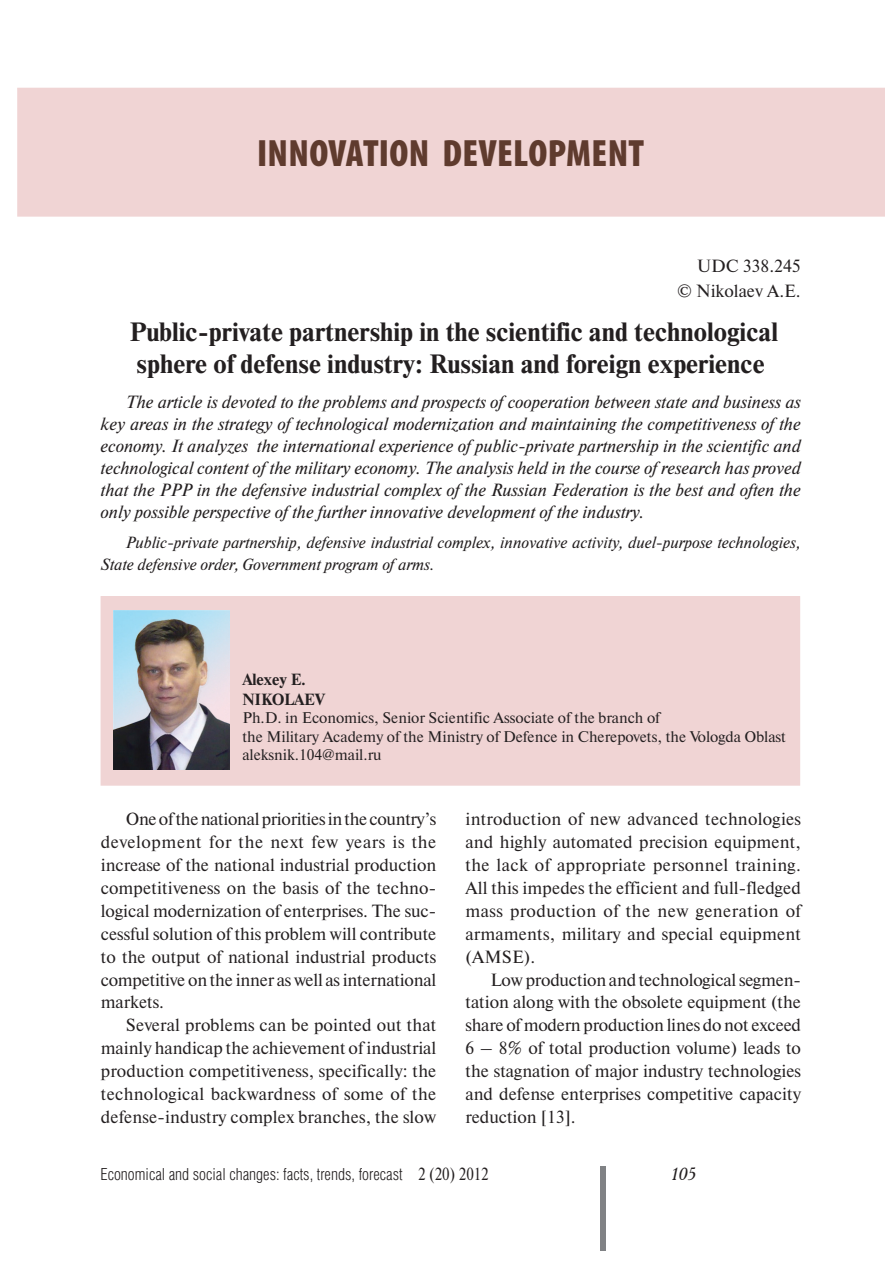
<style>
.page{position:relative;width:893px;height:1263px;background:#fff}
.page>*{position:absolute;margin:0;border:0;box-sizing:border-box;transform-origin:0 0}
.t1{font:900 condensed 38.25px "Myriad Pro";letter-spacing:.01em;color:#5f3b2e}
.t2{font:700 26.4px/31.8px "Newton C";color:#231f20}
.t3{font:17.7px/23px "Newton C";color:#231f20;text-align:justify}
.t4{font:italic 17.7px/22px "Newton C";color:#231f20;text-align:justify}
.t5{font:italic 17.7px "Academy";color:#231f20}
.t6{font:300 16.65px "Helios Cond";color:#231f20}
.t7{font:italic 16.2px/22px "Newton C";color:#231f20}
.t8{font:700 16.2px/19.4px "Newton C";color:#231f20}
.t9{font:15.45px/18.5px "Newton C";color:#231f20}
.s1{font-family:"Newton C";font-weight:400;font-size:17.7px}
</style>
<div class="page">
<div style="left:600px;top:1166px;width:6px;height:84px;background:#808285"></div>
<div style="left:17px;top:88px;width:867px;height:129px;background:#f0d4d4"></div>
<div style="left:101px;top:596px;width:699px;height:190px;background:#f0d4d4"></div>
<img style="left:113px;top:611px;width:117px;height:158px">
<h1 class="t1" style="left:257px;top:131px;width:388px">INNOVATION DEVELOPMENT</h1>
<p class="t3" style="left:677px;top:254px;width:125px;line-height:25.3px;text-align:right">UDC 338.245<br>© Nikolaev A.E.</p>
<h2 class="t2" style="left:129px;top:319px;width:650px">Public-private partnership in the scientific and technological sphere of defense industry: Russian and foreign experience</h2>
<p class="t4" style="left:101px;top:392px;width:702px;text-indent:25px">The article is devoted to the problems and prospects of cooperation between state and business as key areas in the strategy of technological modernization and maintaining the competitiveness of the economy. It analyzes the international experience of public-private partnership in the scientific and technological content of the military economy. The analysis held in the course of research has proved that the PPP in the defensive industrial complex of the Russian Federation is the best and often the only possible perspective of the further innovative development of the industry.</p>
<p class="t7" style="left:101px;top:533px;width:702px;text-indent:25px">Public-private partnership, defensive industrial complex, innovative activity, duel-purpose technologies,<br>State defensive order, Government program of arms.</p>
<p class="t8" style="left:242px;top:671px;width:84px">Alexey E.<br>NIKOLAEV</p>
<p class="t9" style="left:242px;top:710px;width:545px">Ph.D. in Economics, Senior Scientific Associate of the branch of<br>the Military Academy of the Ministry of Defence in Cherepovets, the Vologda Oblast aleksnik.104@mail.ru</p>
<p class="t3" style="left:101px;top:809px;width:337px;text-indent:25px">One of the national priorities in the country’s development for the next few years is the increase of the national industrial production competitiveness on the basis of the techno&shy;logical modernization of enterprises. The suc&shy;cessful solution of this problem will contribute to the output of national industrial products competitive on the inner as well as international markets.</p>
<p class="t3" style="left:101px;top:1015px;width:337px;text-indent:25px">Several problems can be pointed out that mainly handicap the achievement of industrial production competitiveness, specifically: the technological backwardness of some of the defense-industry complex branches, the slow</p>
<p class="t3" style="left:465px;top:809px;width:337px">introduction of new advanced technologies and highly automated precision equipment, the lack of appropriate personnel training.<br>All this impedes the efficient and full-fledged mass production of the new generation of armaments, military and special equipment (AMSE).</p>
<p class="t3" style="left:465px;top:969px;width:337px;text-indent:25px">Low production and technological segmen&shy;tation along with the obsolete equipment (the share of modern production lines do not exceed 6 – 8% of total production volume) leads to the stagnation of major industry technologies and defense enterprises competitive capacity reduction [13].</p>
<p class="t6" style="left:101px;top:1168px;width:390px">Economical and social changes: facts, trends, forecast <span class="s1">2 (20) 2012</span></p>
<p class="t5" style="left:672px;top:1166px;width:26px">105</p>
</div>
